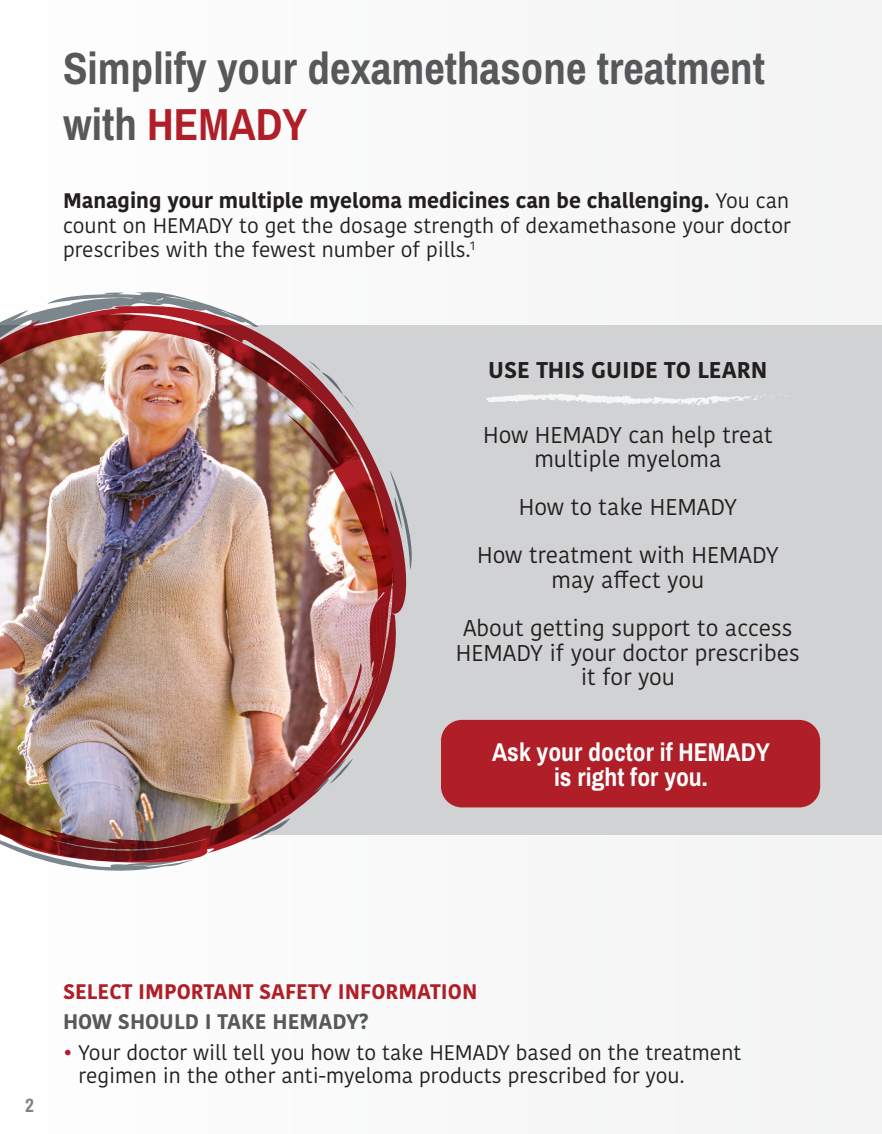
<style>
.page{position:relative;width:882px;height:1134px;background:#f8f8f9}
.page>*{position:absolute;margin:0;border:0;box-sizing:border-box;transform-origin:0 0}
.t1{font:700 49px/56px "Pragati Narrow";color:#57585a}
.t2{font:700 28px/24.5px "Pragati Narrow";color:#fff;text-align:center}
.t3{font:22.75px/24.5px "Kohinoor Bangla";color:#231f20;text-align:center}
.t4{font:700 22.75px "Kohinoor Bangla";color:#231f20}
.t5{font:21px/24.5px "Kohinoor Bangla";color:#231f20;text-align:justify}
.t6{font:700 21px "Kohinoor Bangla";color:#b01e27}
.t7{font:700 21px "Kohinoor Bangla";color:#57585a}
.t8{font:700 21px "Pragati Narrow";color:#808285}
.s1{color:#b01e27}
.s2{font-weight:700}
</style>
<div class="page">
<div style="left:0;top:325px;width:882px;height:510px;background:#d1d2d4"></div>
<img style="left:0;top:294px;width:412px;height:574px">
<div style="left:441px;top:720px;width:379px;height:87px;background:#b01e27;border-radius:21px"></div>
<svg style="left:484px;top:393px;width:305px;height:13px"></svg>
<p class="t1" style="left:63px;top:39px;width:704px">Simplify your dexamethasone treatment with <span class="s1">HEMADY</span></p>
<p class="t5" style="left:63px;top:188px;width:729px"><span class="s2">Managing your multiple myeloma medicines can be challenging.</span> You can count on HEMADY to get the dosage strength of dexamethasone your doctor prescribes with the fewest number of pills.<sup>1</sup></p>
<p class="t4" style="left:488px;top:350px;width:281px">USE THIS GUIDE TO LEARN</p>
<p class="t3" style="left:483px;top:422px;width:291px">How HEMADY can help treat multiple myeloma</p>
<p class="t3" style="left:519px;top:495px;width:220px">How to take HEMADY</p>
<p class="t3" style="left:477px;top:543px;width:303px">How treatment with HEMADY may affect you</p>
<p class="t3" style="left:456px;top:615px;width:346px">About getting support to access<br>HEMADY if your doctor prescribes it for you</p>
<p class="t2" style="left:492px;top:739px;width:280px">Ask your doctor if HEMADY is right for you.</p>
<p class="t8" style="left:25px;top:1092px;width:10px">2</p>
<p class="t6" style="left:63px;top:973px;width:416px">SELECT IMPORTANT SAFETY INFORMATION</p>
<p class="t7" style="left:63px;top:1004px;width:307px">HOW SHOULD I TAKE HEMADY?</p>
<p class="t5" style="left:79px;top:1041px;width:664px;line-height:22.8px;text-indent:-16px"><span class="s1">•</span> Your doctor will tell you how to take HEMADY based on the treatment regimen in the other anti-myeloma products prescribed for you.</p>
</div>
